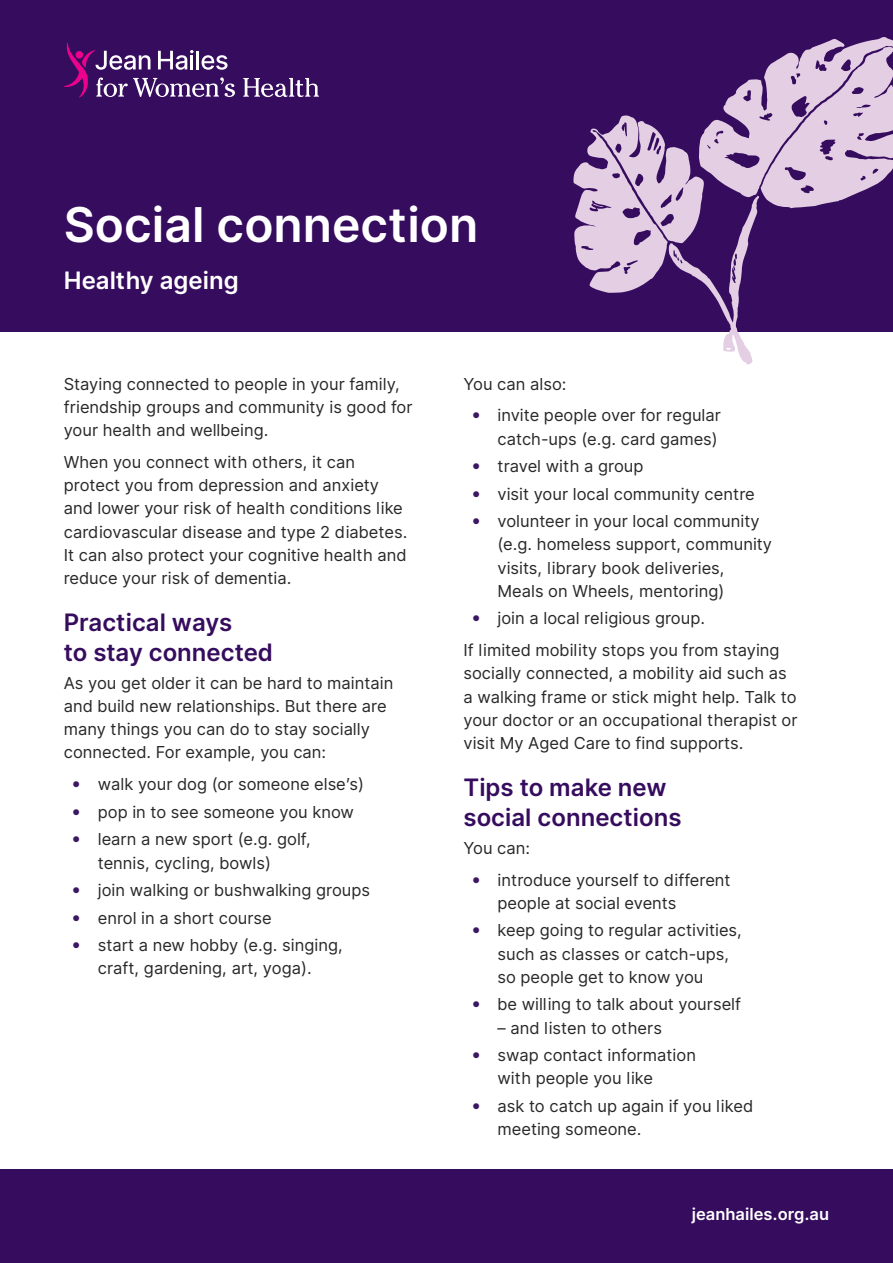
<style>
.page{position:relative;width:893px;height:1263px;background:#fff}
.page>*{position:absolute;margin:0;border:0;box-sizing:border-box;transform-origin:0 0}
.t1{font:600 48px "Inter";color:#fff}
.t2{font:600 24px/30px "Inter";color:#360c5e}
.t3{font:600 24px "Inter";color:#fff}
.t4{font:16.5px/23.2px "Inter";color:#292829}
.t5{font:600 16.5px "Inter";color:#fff}
.s1{font-family:"Avenir";color:#3c1863}
</style>
<div class="page">
<div style="left:0;top:1169px;width:893px;height:94px;background:#360c5e"></div>
<div style="left:0;top:0;width:893px;height:332px;background:#360c5e"></div>
<svg style="left:243px;top:78px;width:76px;height:19px"></svg>
<svg style="left:64px;top:43px;width:171px;height:55px"></svg>
<svg style="left:573px;top:37px;width:320px;height:328px"></svg>
<h1 class="t1" style="left:64px;top:189px;width:416px">Social connection</h1>
<p class="t3" style="left:64px;top:263px;width:176px">Healthy ageing</p>
<p class="t4" style="left:64px;top:372px;width:350px">Staying connected to people in your family, friendship groups and community is good for your health and wellbeing.</p>
<p class="t4" style="left:64px;top:450px;width:345px">When you connect with others, it can protect you from depression and anxiety and lower your risk of health conditions like cardiovascular disease and type 2 diabetes.<br>It can also protect your cognitive health and reduce your risk of dementia.</p>
<h2 class="t2" style="left:64px;top:607px;width:211px">Practical ways<br>to stay connected</h2>
<p class="t4" style="left:64px;top:671px;width:331px">As you get older it can be hard to maintain and build new relationships. But there are many things you can do to stay socially connected. For example, you can:</p>
<p class="t4" style="left:72px;top:772px;width:293px"><span class="s1">•</span> walk your dog (or someone else’s)</p>
<p class="t4" style="left:72px;top:800px;width:283px"><span class="s1">•</span> pop in to see someone you know</p>
<p class="t4" style="left:98px;top:827px;width:215px;text-indent:-26px"><span class="s1">•</span> learn a new sport (e.g. golf, tennis, cycling, bowls)</p>
<p class="t4" style="left:72px;top:878px;width:299px"><span class="s1">•</span> join walking or bushwalking groups</p>
<p class="t4" style="left:72px;top:905px;width:201px"><span class="s1">•</span> enrol in a short course</p>
<p class="t4" style="left:72px;top:933px;width:272px;text-align:center"><span class="s1">•</span> start a new hobby (e.g. singing, craft, gardening, art, yoga).</p>
<p class="t4" style="left:463px;top:372px;width:105px">You can also:</p>
<p class="t4" style="left:472px;top:403px;width:250px;text-align:right"><span class="s1">•</span> invite people over for regular catch-ups (e.g. card games)</p>
<p class="t4" style="left:472px;top:454px;width:173px"><span class="s1">•</span> travel with a group</p>
<p class="t4" style="left:472px;top:482px;width:284px"><span class="s1">•</span> visit your local community centre</p>
<p class="t4" style="left:497px;top:509px;width:276px;text-indent:-26px"><span class="s1">•</span> volunteer in your local community (e.g. homeless support, community visits, library book deliveries, Meals on Wheels, mentoring)</p>
<p class="t4" style="left:472px;top:606px;width:235px"><span class="s1">•</span> join a local religious group.</p>
<p class="t4" style="left:463px;top:638px;width:336px">If limited mobility stops you from staying socially connected, a mobility aid such as a walking frame or stick might help. Talk to your doctor or an occupational therapist or visit My Aged Care to find supports.</p>
<h2 class="t2" style="left:463px;top:772px;width:220px">Tips to make new social connections</h2>
<p class="t4" style="left:463px;top:836px;width:68px">You can:</p>
<p class="t4" style="left:497px;top:867px;width:235px;text-indent:-26px"><span class="s1">•</span> introduce yourself to different people at social events</p>
<p class="t4" style="left:497px;top:918px;width:246px;text-indent:-26px"><span class="s1">•</span> keep going to regular activities, such as classes or catch-ups, so people get to know you</p>
<p class="t4" style="left:472px;top:992px;width:271px"><span class="s1">•</span> be willing to talk about yourself</p>
<p class="t4" style="left:497px;top:1015px;width:166px">– and listen to others</p>
<p class="t4" style="left:497px;top:1043px;width:200px;text-indent:-26px"><span class="s1">•</span> swap contact information with people you like</p>
<p class="t4" style="left:497px;top:1094px;width:257px;text-indent:-26px"><span class="s1">•</span> ask to catch up again if you liked meeting someone.</p>
<p class="t5" style="left:692px;top:1202px;width:139px">jeanhailes.org.au</p>
</div>
